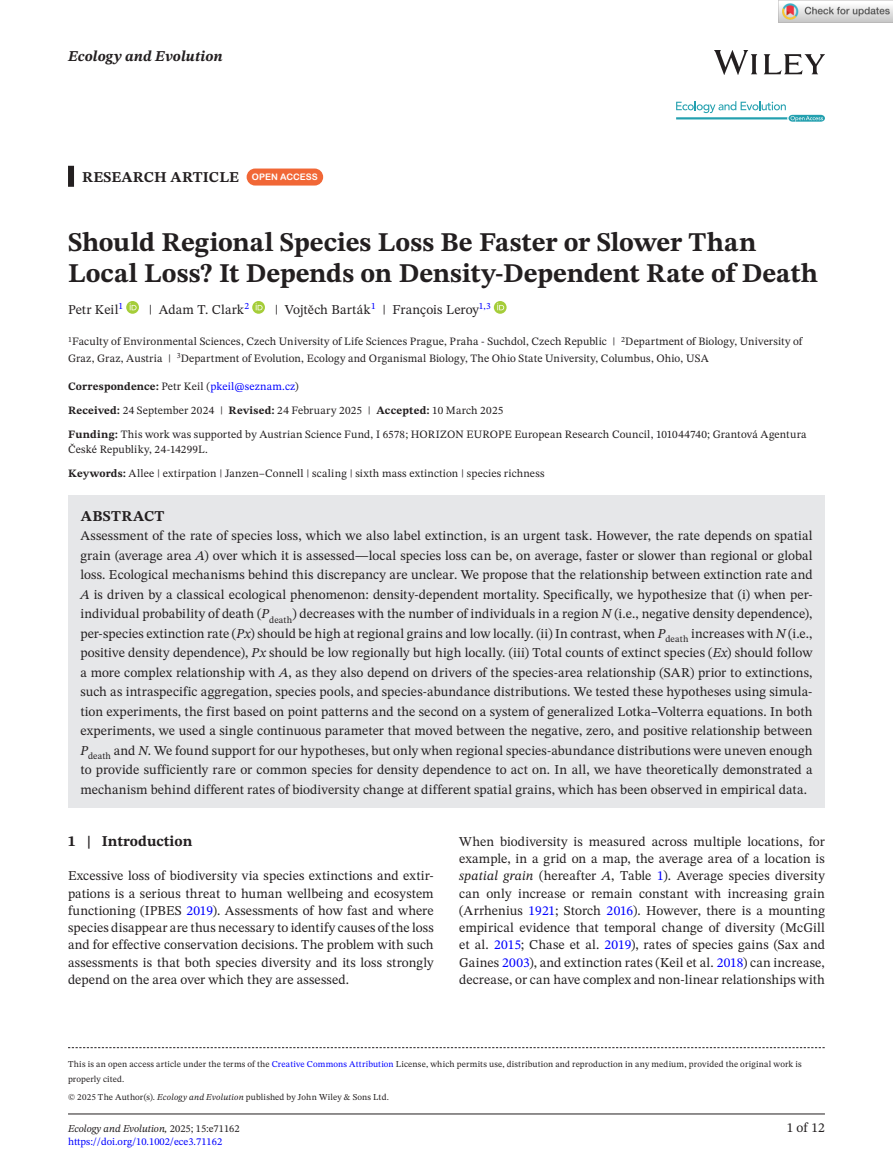
<style>
.page{position:relative;width:893px;height:1174px;background:#fff}
.page>*{position:absolute;margin:0;border:0;box-sizing:border-box;transform-origin:0 0}
.t1{font:700 27px/31.5px "STIX Two Text";color:#231f20}
.t2{font:700 15px "STIX Two Text";letter-spacing:.01em;color:#231f20}
.t3{font:italic 700 15px "STIX Two Text";letter-spacing:.01em;color:#231f20}
.t4{font:13.5px/17.2px "STIX Two Text";letter-spacing:.01em;color:#231f20;text-align:justify}
.t5{font:11.25px/24px "STIX Two Text";letter-spacing:.015em;color:#231f20}
.t6{font:italic 10.5px "STIX Two Text";color:#231f20}
.t7{font:10.5px "STIX Two Text";color:#00f}
.t8{font:9px/15px "STIX Two Text";letter-spacing:.02em;color:#231f20}
.s1{font-family:"Arial Rounded MT Bold";font-weight:400;font-size:9px;color:#fff}
.s2{font-weight:700}
.s3{color:#00f}
.s4{font-style:italic}
.s5{font-style:normal}
</style>
<div class="page">
<hr style="left:68px;top:1113px;width:757px;height:1px;background:#231f20">
<img style="left:714px;top:51px;width:111px;height:23px">
<svg style="left:676px;top:101px;width:149px;height:21px"></svg>
<div style="left:68px;top:166px;width:6px;height:21px;background:#231f20"></div>
<div style="left:68px;top:496px;width:757px;height:42px;background:#e6e7e9"></div>
<div style="left:68px;top:515px;width:757px;height:292px;background:#e6e7e9"></div>
<div style="left:247px;top:168px;width:76px;height:17px;background:#f16736;border-radius:9px"></div>
<svg style="left:126px;top:301px;width:13px;height:13px"></svg>
<svg style="left:130px;top:303px;width:7px;height:7px"></svg>
<svg style="left:252px;top:301px;width:13px;height:13px"></svg>
<svg style="left:256px;top:303px;width:7px;height:7px"></svg>
<svg style="left:494px;top:301px;width:13px;height:13px"></svg>
<svg style="left:497px;top:303px;width:7px;height:7px"></svg>
<svg style="left:68px;top:1047px;width:757px;height:1px"></svg>
<img style="left:779px;top:0;width:114px;height:23px">
<p class="t3" style="left:68px;top:46px;width:156px">Ecology and Evolution</p>
<p class="t2" style="left:82px;top:166px;width:237px">RESEARCH ARTICLE <span class="s1">OPEN ACCESS</span></p>
<h1 class="t1" style="left:68px;top:227px;width:752px">Should Regional Species Loss Be Faster or Slower Than<br>Local Loss? It Depends on Density-Dependent Rate of Death</h1>
<p class="t4" style="left:68px;top:300px;width:57px">Petr Keil<sup>1</sup></p>
<p class="t4" style="left:149px;top:300px;width:102px">| Adam T. Clark<sup>2</sup></p>
<p class="t4" style="left:275px;top:300px;width:218px">| Vojtěch Barták<sup>1</sup> | François Leroy<sup>1,3</sup></p>
<p class="t5" style="left:68px;top:333px;width:736px;line-height:16.5px"><sup>1</sup>Faculty of Environmental Sciences, Czech University of Life Sciences Prague, Praha - Suchdol, Czech Republic | <sup>2</sup>Department of Biology, University of<br>Graz, Graz, Austria | <sup>3</sup>Department of Evolution, Ecology and Organismal Biology, The Ohio State University, Columbus, Ohio, USA</p>
<p class="t5" style="left:68px;top:374px;width:740px"><span class="s2">Correspondence:</span> Petr Keil (<span class="s3">pkeil@seznam.cz</span>)<br><span class="s2">Received:</span> 24 September 2024 | <span class="s2">Revised:</span> 24 February 2025 | <span class="s2">Accepted:</span> 10 March 2025<br><span class="s2">Funding:</span> This work was supported by Austrian Science Fund, I 6578; HORIZON EUROPE European Research Council, 101044740; Grantová Agentura</p>
<p class="t5" style="left:68px;top:437px;width:141px">České Republiky, 24-14299L.</p>
<p class="t5" style="left:68px;top:461px;width:478px"><span class="s2">Keywords:</span> Allee | extirpation | Janzen–Connell | scaling | sixth mass extinction | species richness</p>
<p class="t2" style="left:81px;top:505px;width:85px">ABSTRACT</p>
<p class="t4" style="left:80px;top:526px;width:734px;line-height:19.5px">Assessment of the rate of species loss, which we also label extinction, is an urgent task. However, the rate depends on spatial grain (average area <span class="s4">A</span>) over which it is assessed—local species loss can be, on average, faster or slower than regional or global loss. Ecological mechanisms behind this discrepancy are unclear. We propose that the relationship between extinction rate and <span class="s4">A</span> is driven by a classical ecological phenomenon: density-dependent mortality. Specifically, we hypothesize that (i) when per&shy;individual probability of death (<span class="s4">P</span><sub>death</sub>) decreases with the number of individuals in a region <span class="s4">N</span> (i.e., negative density dependence), per-species extinction rate (<span class="s4">Px</span>) should be high at regional grains and low locally. (ii) In contrast, when <span class="s4">P</span><sub>death</sub> increases with <span class="s4">N</span> (i.e., positive density dependence), <span class="s4">Px</span> should be low regionally but high locally. (iii) Total counts of extinct species (<span class="s4">Ex</span>) should follow a more complex relationship with <span class="s4">A</span>, as they also depend on drivers of the species-area relationship (SAR) prior to extinctions, such as intraspecific aggregation, species pools, and species-abundance distributions. We tested these hypotheses using simula&shy;tion experiments, the first based on point patterns and the second on a system of generalized Lotka–Volterra equations. In both experiments, we used a single continuous parameter that moved between the negative, zero, and positive relationship between <span class="s4">P</span><sub>death</sub> and <span class="s4">N</span>. We found support for our hypotheses, but only when regional species-abundance distributions were uneven enough to provide sufficiently rare or common species for density dependence to act on. In all, we have theoretically demonstrated a mechanism behind different rates of biodiversity change at different spatial grains, which has been observed in empirical data.</p>
<p class="t2" style="left:68px;top:830px;width:126px">1 | Introduction</p>
<p class="t4" style="left:68px;top:867px;width:367px">Excessive loss of biodiversity via species extinctions and extir&shy;pations is a serious threat to human wellbeing and ecosystem functioning (IPBES <span class="s3">2019</span>). Assessments of how fast and where species disappear are thus necessary to identify causes of the loss and for effective conservation decisions. The problem with such assessments is that both species diversity and its loss strongly depend on the area over which they are assessed.</p>
<p class="t4" style="left:459px;top:832px;width:367px">When biodiversity is measured across multiple locations, for example, in a grid on a map, the average area of a location is <span class="s4">spatial grain</span> (hereafter <span class="s4">A</span>, Table <span class="s3">1</span>). Average species diversity can only increase or remain constant with increasing grain (Arrhenius <span class="s3">1921</span>; Storch <span class="s3">2016</span>). However, there is a mounting empirical evidence that temporal change of diversity (McGill et al. <span class="s3">2015</span>; Chase et al. <span class="s3">2019</span>), rates of species gains (Sax and Gaines <span class="s3">2003</span>), and extinction rates (Keil et al. <span class="s3">2018</span>) can increase, decrease, or can have complex and non-linear relationships with</p>
<p class="t8" style="left:68px;top:1056px;width:735px">This is an open access article under the terms of the <span class="s3">Creative Commons Attribution</span> License, which permits use, distribution and reproduction in any medium, provided the original work is properly cited.</p>
<p class="t8" style="left:68px;top:1089px;width:322px">© 2025 The Author(s). <span class="s4">Ecology and Evolution</span> published by John Wiley &amp; Sons Ltd.</p>
<p class="t6" style="left:68px;top:1121px;width:173px">Ecology and Evolution, <span class="s5">2025; 15:e71162</span></p>
<p class="t4" style="left:787px;top:1119px;width:40px">1 of 12</p>
<p class="t7" style="left:68px;top:1134px;width:156px">https://doi.org/10.1002/ece3.71162</p>
</div>
